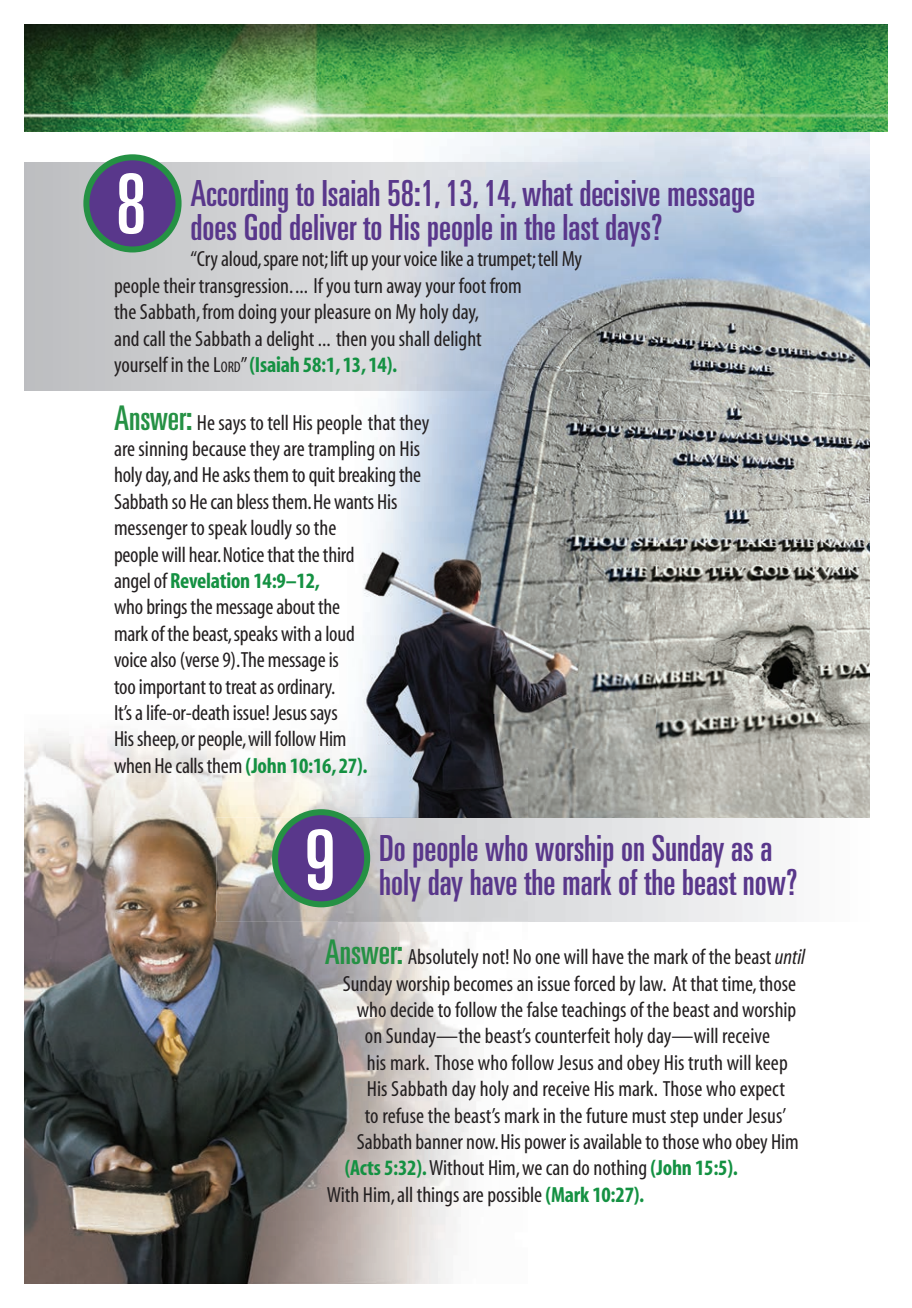
<style>
.page{position:relative;width:912px;height:1308px;background:#fff}
.page>*{position:absolute;margin:0;border:0;box-sizing:border-box;transform-origin:0 0}
.t1{font:ultra-condensed 83px "Univers";color:#fff}
.t2{font:ultra-condensed 36px/34px "Univers";color:#59378b}
.t3{font:condensed 22px/26.4px "Myriad";color:#231f20}
.s1{font-style:inherit}
.s2{font-size:15.4px}
.s3{font-weight:700;color:#149142}
.s4{font-family:"Univers";font-stretch:ultra-condensed;font-size:34px;color:#259144}
.s5{font-style:italic}
</style>
<div class="page">
<img style="left:24px;top:733px;width:315px;height:551px">
<img style="left:339px;top:922px;width:140px;height:362px">
<img style="left:88px;top:1209px;width:36px;height:24px">
<img style="left:24px;top:24px;width:864px;height:108px">
<div style="left:24px;top:163px;width:278px;height:227px;background:linear-gradient(to right,#babdbe,#d6d7d9)"></div>
<img style="left:216px;top:818px;width:565px;height:104px">
<div style="left:86px;top:157px;width:93px;height:92px;background:#59378b;border-radius:50%"></div>
<div style="left:83px;top:154px;width:99px;height:98px;border:6px solid #259144;border-radius:50%"></div>
<img style="left:657px;top:200px;width:213px;height:618px">
<img style="left:302px;top:390px;width:355px;height:359px">
<img style="left:528px;top:749px;width:129px;height:69px">
<img style="left:302px;top:714px;width:226px;height:104px">
<img style="left:302px;top:163px;width:384px;height:227px">
<img style="left:345px;top:818px;width:436px;height:1px">
<div style="left:275px;top:812px;width:92px;height:92px;background:#59378b;border-radius:50%"></div>
<div style="left:272px;top:809px;width:98px;height:98px;border:6px solid #259144;border-radius:50%"></div>
<h1 class="t1" style="left:116px;top:157px;width:32px">8</h1>
<h2 class="t2" style="left:191px;top:176px;width:566px">According to Isaiah 58:1, 13, 14, what decisive message does God deliver to His people in the last days?</h2>
<p class="t3" style="left:114px;top:247px;width:470px;text-indent:77px">“Cry aloud, spare not; lift up your voice like a trumpet; tell My people their transgression. ... If you turn away your foot from<br>the Sabbath, from doing your pleasure on My holy day,<br>and call the Sabbath a delight ... then you shall delight<br>yourself in the <span class="s1">L</span><span class="s2">ORD</span>” <span class="s3">(Isaiah 58:1, 13, 14).</span></p>
<p class="t3" style="left:114px;top:410px;width:317px"><span class="s4">Answer:</span> He says to tell His people that they are sinning because they are trampling on His holy day, and He asks them to quit breaking the Sabbath so He can bless them. He wants His messenger to speak loudly so the<br>people will hear. Notice that the third<br>angel of <span class="s3">Revelation 14:9–12,<br></span>who brings the message about the<br>mark of the beast, speaks with a loud<br>voice also (verse 9).The message is<br>too important to treat as ordinary.<br>It’s a life-or-death issue! Jesus says<br>His sheep, or people, will follow Him<br>when He calls them <span class="s3">(John 10:16, 27).</span></p>
<h1 class="t1" style="left:305px;top:813px;width:32px">9</h1>
<h2 class="t2" style="left:379px;top:831px;width:420px">Do people who worship on Sunday as a holy day have the mark of the beast now?</h2>
<p class="t3" style="left:325px;top:945px;width:482px"><span class="s4">Answer:</span> Absolutely not! No one will have the mark of the beast <span class="s5">until</span></p>
<p class="t3" style="left:343px;top:971px;width:455px">Sunday worship becomes an issue forced by law. At that time, those</p>
<p class="t3" style="left:357px;top:998px;width:441px">who decide to follow the false teachings of the beast and worship</p>
<p class="t3" style="left:365px;top:1024px;width:407px">on Sunday—the beast’s counterfeit holy day—will receive</p>
<p class="t3" style="left:367px;top:1050px;width:423px">his mark. Those who follow Jesus and obey His truth will keep</p>
<p class="t3" style="left:367px;top:1077px;width:420px">His Sabbath day holy and receive His mark. Those who expect</p>
<p class="t3" style="left:365px;top:1103px;width:423px">to refuse the beast’s mark in the future must step under Jesus’</p>
<p class="t3" style="left:357px;top:1130px;width:443px">Sabbath banner now. His power is available to those who obey Him</p>
<p class="t3" style="left:345px;top:1156px;width:395px"><span class="s3">(Acts 5:32).</span> Without Him, we can do nothing <span class="s3">(John 15:5).</span></p>
<p class="t3" style="left:327px;top:1182px;width:319px">With Him, all things are possible <span class="s3">(Mark 10:27).</span></p>
</div>
